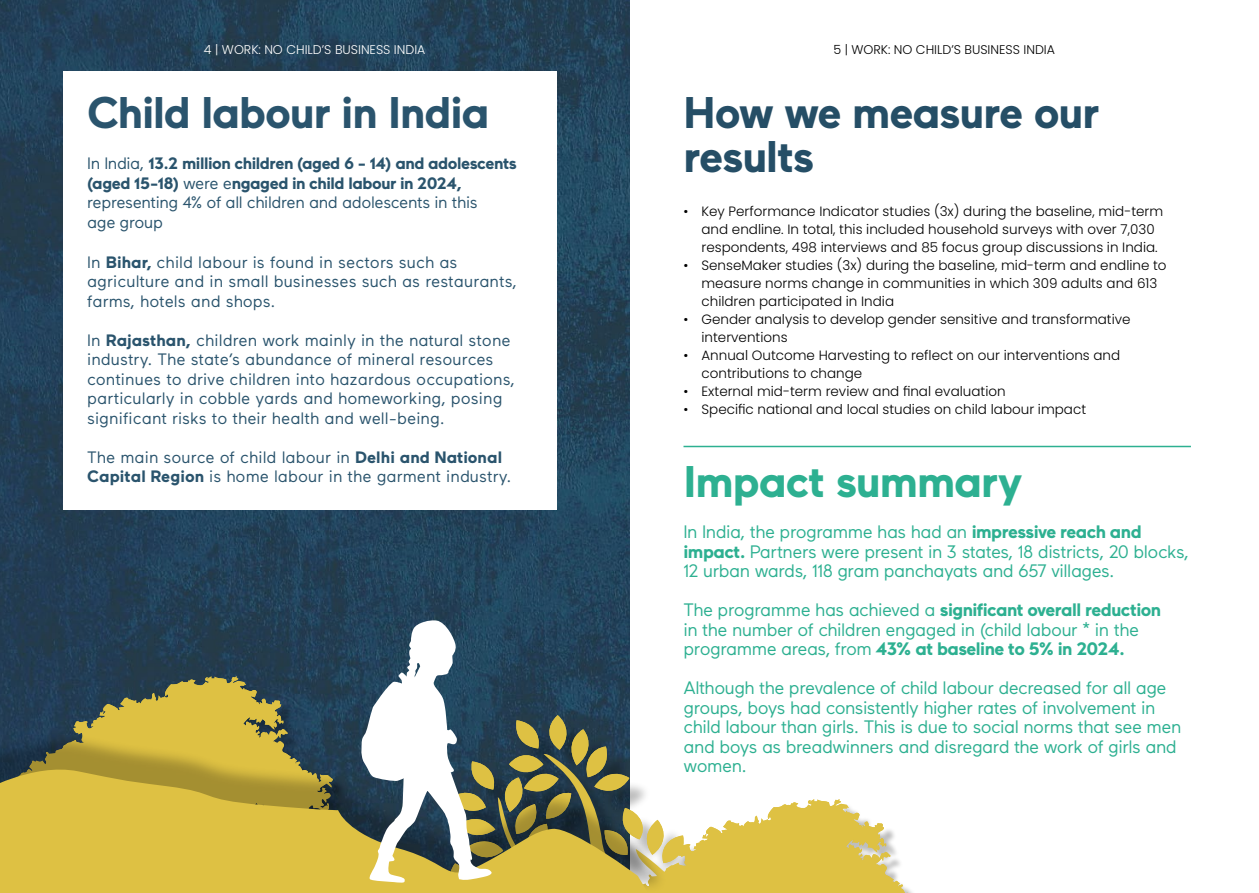
<style>
.page{position:relative;width:1259px;height:893px;background:#fff}
.page>*{position:absolute;margin:0;border:0;box-sizing:border-box;transform-origin:0 0}
.t1{font:700 44.25px/44.2px "Maax Nava";letter-spacing:-.025em;color:#254e66}
.t2{font:700 44.25px "Maax Nava";letter-spacing:-.025em;color:#2a546d}
.t3{font:700 44.25px "Maax Nava";letter-spacing:-.025em;color:#2db091}
.t4{font:18px/19.5px "Maax Nava";letter-spacing:-.025em;color:#2db091}
.t5{font:16.5px/19.5px "Maax Nava";color:#2a546d}
.t6{font:700 16.5px/19.5px "Maax Nava";letter-spacing:-.025em;color:#2a546d}
.t7{font:300 13.5px/18px "Poppins";color:#000}
.t8{font:300 12.6px "Poppins";color:#000}
.t9{font:300 12.6px "Poppins";color:#fff}
.s1{font-weight:400}
.s2{font-weight:700}
</style>
<div class="page">
<img style="left:0;top:0;width:629px;height:732px">
<div style="left:64px;top:72px;width:493px;height:438px;background:#fff"></div>
<svg style="left:2px;top:676px;width:331px;height:56px"></svg>
<div style="left:0;top:732px;width:667px;height:161px;background:#000;opacity:.26"></div>
<svg style="left:0;top:762px;width:360px;height:131px;fill:#dec143"></svg>
<svg style="left:360px;top:619px;width:552px;height:274px"></svg>
<hr style="left:683px;top:446px;width:508px;height:1px;background:#2db091">
<p class="t9" style="left:204px;top:42px;width:223px">4 | WORK: NO CHILD’S BUSINESS INDIA</p>
<h1 class="t2" style="left:87px;top:88px;width:404px">Child labour in India</h1>
<p class="t6" style="left:87px;top:154px;width:431px"><span class="s1">In India,</span> 13.2 million children (aged 6 - 14) and adolescents (aged 15-18) <span class="s1">were e</span>ngaged in child labour in 2024, <span class="s1">representing 4% of all children and adolescents in this<br>age group</span></p>
<p class="t5" style="left:87px;top:252px;width:431px">In <span class="s2">Bihar,</span> child labour is found in sectors such as agriculture and in small businesses such as restaurants, farms, hotels and shops.</p>
<p class="t5" style="left:87px;top:330px;width:429px">In <span class="s2">Rajasthan,</span> children work mainly in the natural stone industry. The state’s abundance of mineral resources continues to drive children into hazardous occupations, particularly in cobble yards and homeworking, posing significant risks to their health and well-being.</p>
<p class="t5" style="left:87px;top:447px;width:426px">The main source of child labour in <span class="s2">Delhi and National<br>Capital Region</span> is home labour in the garment industry.</p>
<p class="t8" style="left:833px;top:42px;width:223px">5 | WORK: NO CHILD’S BUSINESS INDIA</p>
<h1 class="t1" style="left:683px;top:91px;width:417px">How we measure our results</h1>
<p class="t7" style="left:701px;top:202px;width:463px;text-indent:-18px">• Key Performance Indicator studies (3x) during the baseline, mid-term and endline. In total, this included household surveys with over 7,030 respondents, 498 interviews and 85 focus group discussions in India.</p>
<p class="t7" style="left:701px;top:256px;width:466px;text-indent:-18px">• SenseMaker studies (3x) during the baseline, mid-term and endline to measure norms change in communities in which 309 adults and 613 children participated in India</p>
<p class="t7" style="left:701px;top:310px;width:430px;text-indent:-18px">• Gender analysis to develop gender sensitive and transformative interventions</p>
<p class="t7" style="left:701px;top:346px;width:420px;text-indent:-18px">• Annual Outcome Harvesting to reflect on our interventions and contributions to change</p>
<p class="t7" style="left:683px;top:382px;width:324px">• External mid-term review and final evaluation</p>
<p class="t7" style="left:683px;top:400px;width:404px">• Specific national and local studies on child labour impact</p>
<h1 class="t3" style="left:683px;top:457px;width:340px">Impact summary</h1>
<h2 class="t4" style="left:683px;top:523px;width:507px">In India, the programme has had an <span class="s2">impressive reach and impact.</span> Partners were present in 3 states, 18 districts, 20 blocks,<br>12 urban wards, 118 gram panchayats and 657 villages.</h2>
<h2 class="t4" style="left:683px;top:601px;width:479px">The programme has achieved a <span class="s2">significant overall reduction </span>in the number of children engaged in (child labour * in the programme areas, from <span class="s2">43% at baseline to 5% in 2024.</span></h2>
<p class="t4" style="left:683px;top:679px;width:499px">Although the prevalence of child labour decreased for all age groups, boys had consistently higher rates of involvement in child labour than girls. This is due to social norms that see men and boys as breadwinners and disregard the work of girls and women.</p>
</div>
